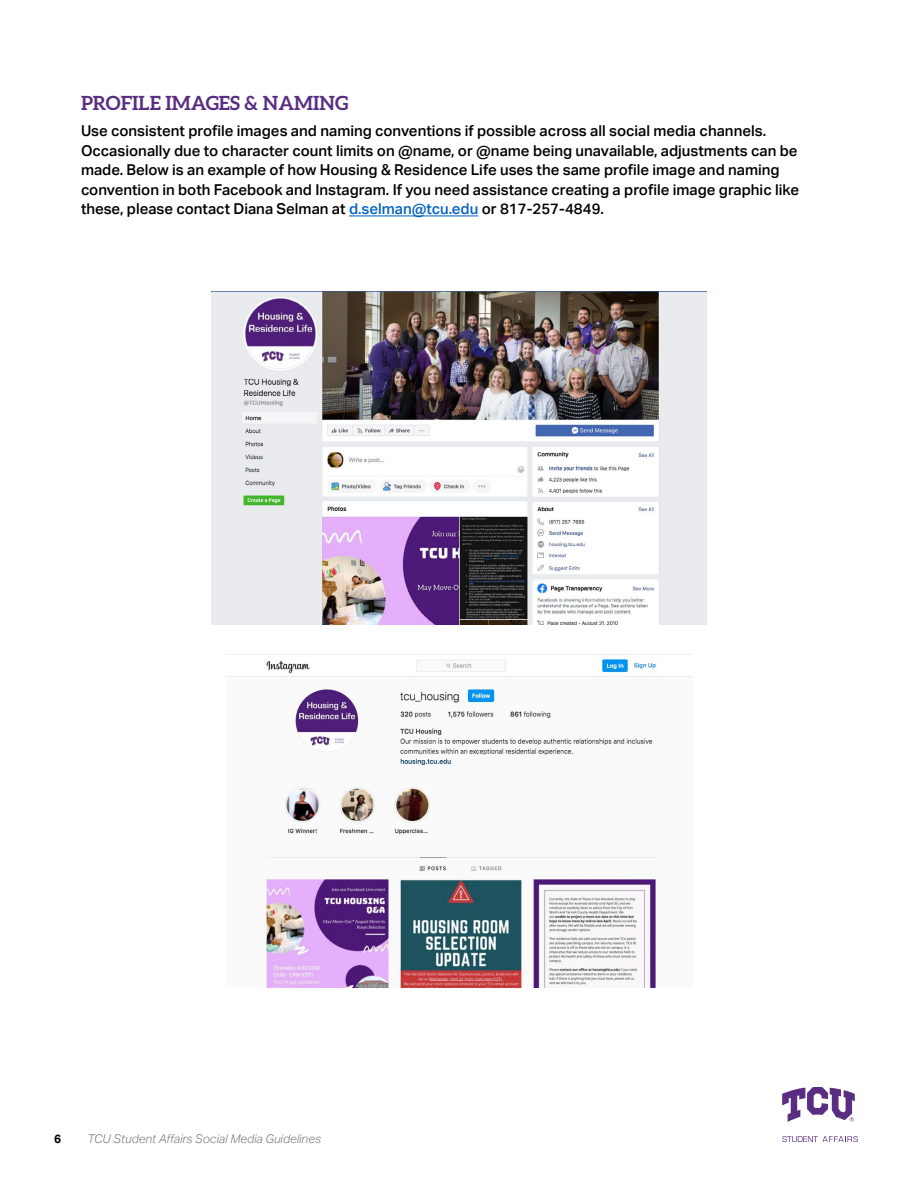
<style>
.page{position:relative;width:918px;height:1188px;background:#fff}
.page>*{position:absolute;margin:0;border:0;box-sizing:border-box;transform-origin:0 0}
.t1{font:700 19.5px "Aleo";color:#582d82}
.t2{font:500 15px/19.5px "Aktiv Grotesk";color:#000}
.t3{font:italic 300 12px "Aktiv Grotesk";color:#77787b}
.t4{font:700 12px "Aktiv Grotesk";color:#000}
.s1{color:#0563c1}
</style>
<div class="page">
<svg style="left:782px;top:1136px;width:76px;height:6px"></svg>
<svg style="left:782px;top:1087px;width:73px;height:35px"></svg>
<hr style="left:349px;top:215px;width:129px;height:1px;background:#0563c1">
<img style="left:212px;top:292px;width:494px;height:333px">
<img style="left:225px;top:654px;width:468px;height:334px">
<h1 class="t1" style="left:81px;top:92px;width:269px">PROFILE IMAGES &amp; NAMING</h1>
<p class="t2" style="left:81px;top:122px;width:720px">Use consistent profile images and naming conventions if possible across all social media channels.<br>Occasionally due to character count limits on @name, or @name being unavailable, adjustments can be made. Below is an example of how Housing &amp; Residence Life uses the same profile image and naming convention in both Facebook and Instagram. If you need assistance creating a profile image graphic like these, please contact Diana Selman at <span class="s1">d.selman@tcu.edu</span> or 817-257-4849.</p>
<p class="t4" style="left:54px;top:1131px;width:9px">6</p>
<p class="t3" style="left:87px;top:1131px;width:235px">TCU Student Affairs Social Media Guidelines</p>
</div>
